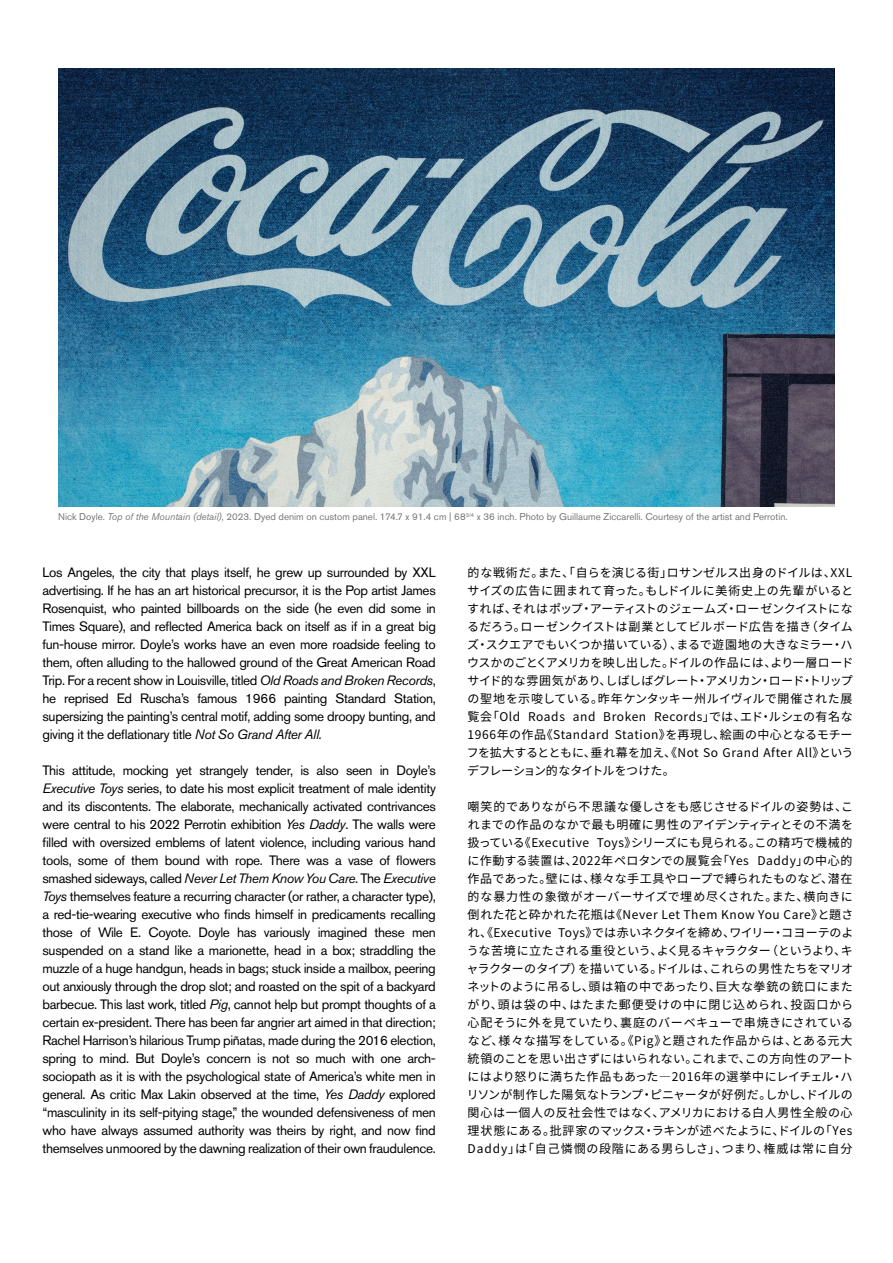
<style>
.page{position:relative;width:893px;height:1263px;background:#fff}
.page>*{position:absolute;margin:0;border:0;box-sizing:border-box;transform-origin:0 0}
.t1{font:13.5px/18px "Akzidenz Grotesk Pro";letter-spacing:-.025em;color:#000;text-align:justify}
.t2{font:12px/18px "Noto Sans CJ Kjp";letter-spacing:.025em;color:#000;text-align:justify}
.t3{font:9.75px "Akzidenz Grotesk Pro";color:#777776}
.s1{font-style:italic}
</style>
<div class="page">
<img style="left:58px;top:68px;width:777px;height:439px">
<p class="t3" style="left:58px;top:511px;width:731px">Nick Doyle. <span class="s1">Top of the Mountain (detail),</span> 2023. Dyed denim on custom panel. 174.7 x 91.4 cm | 68<sup>3/4</sup> x 36 inch. Photo by Guillaume Ziccarelli. Courtesy of the artist and Perrotin.</p>
<p class="t1" style="left:43px;top:564px;width:395px">Los Angeles, the city that plays itself, he grew up surrounded by XXL advertising. If he has an art historical precursor, it is the Pop artist James Rosenquist, who painted billboards on the side (he even did some in Times Square), and reflected America back on itself as if in a great big fun-house mirror. Doyle’s works have an even more roadside feeling to them, often alluding to the hallowed ground of the Great American Road Trip. For a recent show in Louisville, titled <span class="s1">Old Roads and Broken Records</span>, he reprised Ed Ruscha’s famous 1966 painting Standard Station, supersizing the painting’s central motif, adding some droopy bunting, and giving it the deflationary title <span class="s1">Not So Grand After All.</span></p>
<p class="t1" style="left:43px;top:761px;width:395px">This attitude, mocking yet strangely tender, is also seen in Doyle’s <span class="s1">Executive Toys</span> series, to date his most explicit treatment of male identity and its discontents. The elaborate, mechanically activated contrivances were central to his 2022 Perrotin exhibition <span class="s1">Yes Daddy</span>. The walls were filled with oversized emblems of latent violence, including various hand tools, some of them bound with rope. There was a vase of flowers smashed sideways, called <span class="s1">Never Let Them Know You Care</span>. The <span class="s1">Executive Toys</span> themselves feature a recurring character (or rather, a character type), a red-tie-wearing executive who finds himself in predicaments recalling those of Wile E. Coyote. Doyle has variously imagined these men suspended on a stand like a marionette, head in a box; straddling the muzzle of a huge handgun, heads in bags; stuck inside a mailbox, peering out anxiously through the drop slot; and roasted on the spit of a backyard barbecue. This last work, titled <span class="s1">Pig</span>, cannot help but prompt thoughts of a certain ex-president. There has been far angrier art aimed in that direction; Rachel Harrison’s hilarious Trump piñatas, made during the 2016 election, spring to mind. But Doyle’s concern is not so much with one arch&shy;sociopath as it is with the psychological state of America’s white men in general. As critic Max Lakin observed at the time, <span class="s1">Yes Daddy</span> explored “masculinity in its self-pitying stage,” the wounded defensiveness of men who have always assumed authority was theirs by right, and now find themselves unmoored by the dawning realization of their own fraudulence.</p>
<p class="t2" style="left:467px;top:564px;width:388px">的な戦術だ。また、「自らを演じる街」ロサンゼルス出身のドイルは、XXLサイズの広告に囲まれて育った。もしドイルに美術史上の先輩がいるとすれば、それはポップ・アーティストのジェームズ・ローゼンクイストになるだろう。ローゼンクイストは副業としてビルボード広告を描き（タイムズ・スクエアでもいくつか描いている）、まるで遊園地の大きなミラー・ハウスかのごとくアメリカを映し出した。ドイルの作品には、より一層ロードサイド的な雰囲気があり、しばしばグレート・アメリカン・ロード・トリップの聖地を示唆している。昨年ケンタッキー州ルイヴィルで開催された展覧会「Old Roads and Broken Records」では、エド・ルシェの有名な1966年の作品《Standard Station》を再現し、絵画の中心となるモチーフを拡大するとともに、垂れ幕を加え、《Not So Grand After All》というデフレーション的なタイトルをつけた。</p>
<p class="t2" style="left:467px;top:798px;width:388px">嘲笑的でありながら不思議な優しさをも感じさせるドイルの姿勢は、これまでの作品のなかで最も明確に男性のアイデンティティとその不満を扱っている《Executive Toys》シリーズにも見られる。この精巧で機械的に作動する装置は、2022年ペロタンでの展覧会「Yes Daddy」の中心的作品であった。壁には、様々な手工具やロープで縛られたものなど、潜在的な暴力性の象徴がオーバーサイズで埋め尽くされた。また、横向きに倒れた花と砕かれた花瓶は《Never Let Them Know You Care》と題され、《Executive Toys》では赤いネクタイを締め、ワイリー・コヨーテのような苦境に立たされる重役という、よく見るキャラクター（というより、キャラクターのタイプ）を描いている。ドイルは、これらの男性たちをマリオネットのように吊るし、頭は箱の中であったり、巨大な拳銃の銃口にまたがり、頭は袋の中、はたまた郵便受けの中に閉じ込められ、投函口から心配そうに外を見ていたり、裏庭のバーベキューで串焼きにされているなど、様々な描写をしている。《Pig》と題された作品からは、とある元大統領のことを思い出さずにはいられない。これまで、この方向性のアートにはより怒りに満ちた作品もあった―2016年の選挙中にレイチェル・ハリソンが制作した陽気なトランプ・ピニャータが好例だ。しかし、ドイルの関心は一個人の反社会性ではなく、アメリカにおける白人男性全般の心理状態にある。批評家のマックス・ラキンが述べたように、ドイルの「Yes Daddy」は「自己憐憫の段階にある男らしさ」、つまり、権威は常に自分</p>
</div>
